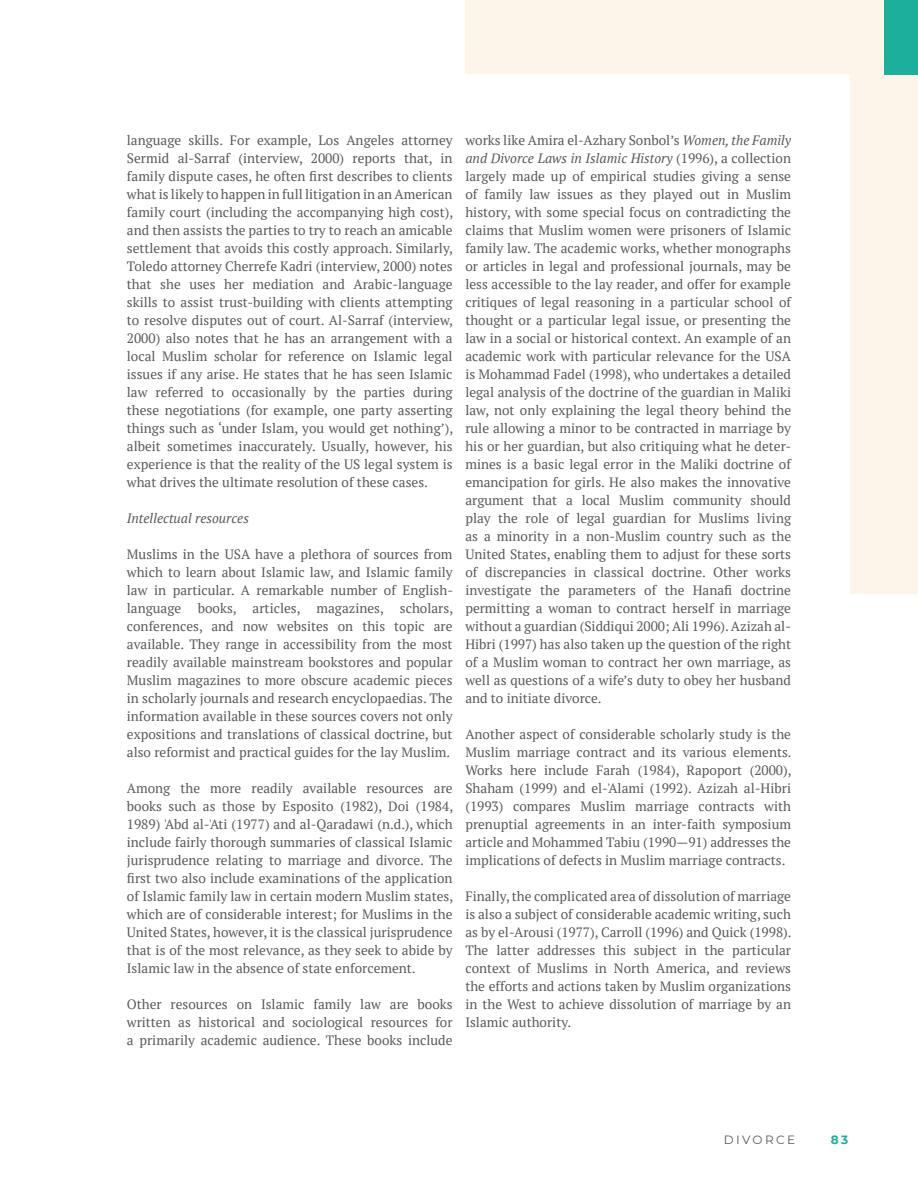
<style>
.page{position:relative;width:918px;height:1188px;background:#fff}
.page>*{position:absolute;margin:0;border:0;box-sizing:border-box;transform-origin:0 0}
.t1{font:13.5px/18px "PT Serif";color:#5a5a5b;text-align:justify}
.t2{font:italic 13.5px "PT Serif";color:#5a5a5b}
.t3{font:12px "Montserrat";letter-spacing:.2em;color:#5a5a5b}
.t4{font:700 12px "Montserrat";color:#1caf9b}
.s1{font-style:italic}
</style>
<div class="page">
<div style="left:465px;top:0;width:453px;height:594px;background:#fdf4ea"></div>
<div style="left:68px;top:74px;width:782px;height:1040px;background:#fff"></div>
<div style="left:884px;top:0;width:34px;height:74px;background:#1caf9b"></div>
<p class="t1" style="left:127px;top:131px;width:328px">language skills. For example, Los Angeles attorney Sermid al-Sarraf (interview, 2000) reports that, in family dispute cases, he often first describes to clients what is likely to happen in full litigation in an American family court (including the accompanying high cost), and then assists the parties to try to reach an amicable settlement that avoids this costly approach. Similarly, Toledo attorney Cherrefe Kadri (interview, 2000) notes that she uses her mediation and Arabic-language skills to assist trust-building with clients attempting to resolve disputes out of court. Al-Sarraf (interview, 2000) also notes that he has an arrangement with a local Muslim scholar for reference on Islamic legal issues if any arise. He states that he has seen Islamic law referred to occasionally by the parties during these negotiations (for example, one party asserting things such as ‘under Islam, you would get nothing’), albeit sometimes inaccurately. Usually, however, his experience is that the reality of the US legal system is what drives the ultimate resolution of these cases.</p>
<p class="t2" style="left:127px;top:510px;width:124px">Intellectual resources</p>
<p class="t1" style="left:127px;top:545px;width:328px">Muslims in the USA have a plethora of sources from which to learn about Islamic law, and Islamic family law in particular. A remarkable number of English&shy;language books, articles, magazines, scholars, conferences, and now websites on this topic are available. They range in accessibility from the most readily available mainstream bookstores and popular Muslim magazines to more obscure academic pieces in scholarly journals and research encyclopaedias. The information available in these sources covers not only expositions and translations of classical doctrine, but also reformist and practical guides for the lay Muslim.</p>
<p class="t1" style="left:127px;top:779px;width:328px">Among the more readily available resources are books such as those by Esposito (1982), Doi (1984, 1989) 'Abd al-'Ati (1977) and al-Qaradawi (n.d.), which include fairly thorough summaries of classical Islamic jurisprudence relating to marriage and divorce. The first two also include examinations of the application of Islamic family law in certain modern Muslim states, which are of considerable interest; for Muslims in the United States, however, it is the classical jurisprudence that is of the most relevance, as they seek to abide by Islamic law in the absence of state enforcement.</p>
<p class="t1" style="left:127px;top:995px;width:327px">Other resources on Islamic family law are books written as historical and sociological resources for a primarily academic audience. These books include</p>
<p class="t1" style="left:465px;top:131px;width:327px;text-align:left">works like Amira el-Azhary Sonbol’s <span class="s1">Women, the Family and Divorce Laws in Islamic History</span> (1996), a collection largely made up of empirical studies giving a sense of family law issues as they played out in Muslim history, with some special focus on contradicting the claims that Muslim women were prisoners of Islamic family law. The academic works, whether monographs or articles in legal and professional journals, may be less accessible to the lay reader, and offer for example critiques of legal reasoning in a particular school of thought or a particular legal issue, or presenting the law in a social or historical context. An example of an academic work with particular relevance for the USA is Mohammad Fadel (1998), who undertakes a detailed legal analysis of the doctrine of the guardian in Maliki law, not only explaining the legal theory behind the rule allowing a minor to be contracted in marriage by his or her guardian, but also critiquing what he deter&shy;mines is a basic legal error in the Maliki doctrine of emancipation for girls. He also makes the innovative argument that a local Muslim community should play the role of legal guardian for Muslims living as a minority in a non-Muslim country such as the United States, enabling them to adjust for these sorts of discrepancies in classical doctrine. Other works investigate the parameters of the Hanafi doctrine permitting a woman to contract herself in marriage without a guardian (Siddiqui 2000; Ali 1996). Azizah al-Hibri (1997) has also taken up the question of the right of a Muslim woman to contract her own marriage, as well as questions of a wife’s duty to obey her husband and to initiate divorce.</p>
<p class="t1" style="left:465px;top:725px;width:328px">Another aspect of considerable scholarly study is the Muslim marriage contract and its various elements.<br>Works here include Farah (1984), Rapoport (2000), Shaham (1999) and el-'Alami (1992). Azizah al-Hibri (1993) compares Muslim marriage contracts with prenuptial agreements in an inter-faith symposium article and Mohammed Tabiu (1990—91) addresses the implications of defects in Muslim marriage contracts.</p>
<p class="t1" style="left:465px;top:887px;width:328px">Finally, the complicated area of dissolution of marriage is also a subject of considerable academic writing, such as by el-Arousi (1977), Carroll (1996) and Quick (1998).<br>The latter addresses this subject in the particular context of Muslims in North America, and reviews the efforts and actions taken by Muslim organizations in the West to achieve dissolution of marriage by an Islamic authority.</p>
<p class="t3" style="left:724px;top:1131px;width:73px">DIVORCE</p>
<p class="t4" style="left:831px;top:1131px;width:19px">83</p>
</div>
